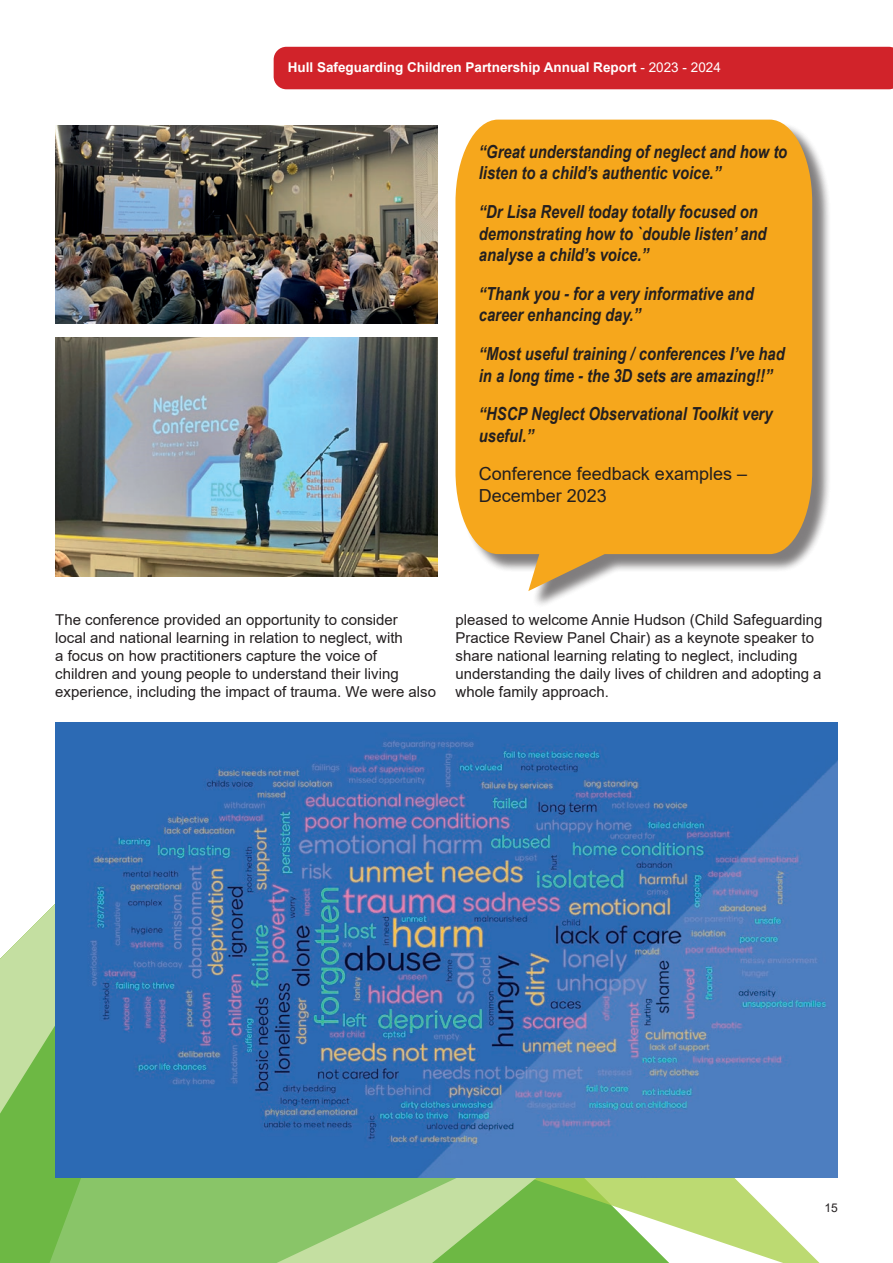
<style>
.page{position:relative;width:893px;height:1263px;background:#fff}
.page>*{position:absolute;margin:0;border:0;box-sizing:border-box;transform-origin:0 0}
.t1{font:italic 700 18px/21.6px "Arial Narrow";color:#231f20}
.t2{font:18px/21.6px "Arial";color:#231f20}
.t3{font:15px/18px "Arial";color:#231f20}
.t4{font:700 13.5px "Arial";color:#fff}
.t5{font:12px "Arial";color:#231f20}
.s1{font-weight:400}
</style>
<div class="page">
<div style="left:274px;top:47px;width:619px;height:42px;background:#d1232a"></div>
<svg style="left:645px;top:1178px;width:175px;height:85px;fill:#bcda72"></svg>
<svg style="left:258px;top:1178px;width:387px;height:85px;background:#95ca6e"></svg>
<svg style="left:0;top:904px;width:258px;height:359px;background:#90c86d"></svg>
<div style="left:458px;top:122px;width:373px;height:487px;background:#231f20;opacity:.35"></div>
<svg style="left:455px;top:120px;width:357px;height:471px;background:#f4ad32"></svg>
<img style="left:55px;top:125px;width:382px;height:198px">
<img style="left:55px;top:337px;width:382px;height:239px">
<img style="left:55px;top:723px;width:783px;height:455px">
<p class="t4" style="left:288px;top:58px;width:435px">Hull Safeguarding Children Partnership Annual Report <span class="s1">- 2023 - 2024</span></p>
<p class="t1" style="left:479px;top:140px;width:310px">“Great understanding of neglect and how to listen to a child’s authentic voice.”</p>
<p class="t1" style="left:479px;top:200px;width:289px">“Dr Lisa Revell today totally focused on demonstrating how to `double listen’ and analyse a child’s voice.”</p>
<p class="t1" style="left:479px;top:282px;width:276px">“Thank you - for a very informative and career enhancing day.”</p>
<p class="t1" style="left:479px;top:342px;width:307px">“Most useful training / conferences I’ve had in a long time - the 3D sets are amazing!!”</p>
<p class="t1" style="left:479px;top:402px;width:295px">“HSCP Neglect Observational Toolkit very useful.”</p>
<p class="t2" style="left:479px;top:463px;width:270px">Conference feedback examples –<br>December 2023</p>
<p class="t3" style="left:55px;top:611px;width:382px">The conference provided an opportunity to consider<br>local and national learning in relation to neglect, with<br>a focus on how practitioners capture the voice of<br>children and young people to understand their living experience, including the impact of trauma. We were also</p>
<p class="t3" style="left:455px;top:611px;width:368px">pleased to welcome Annie Hudson (Child Safeguarding Practice Review Panel Chair) as a keynote speaker to share national learning relating to neglect, including understanding the daily lives of children and adopting a whole family approach.</p>
<p class="t5" style="left:824px;top:1200px;width:15px">15</p>
</div>
